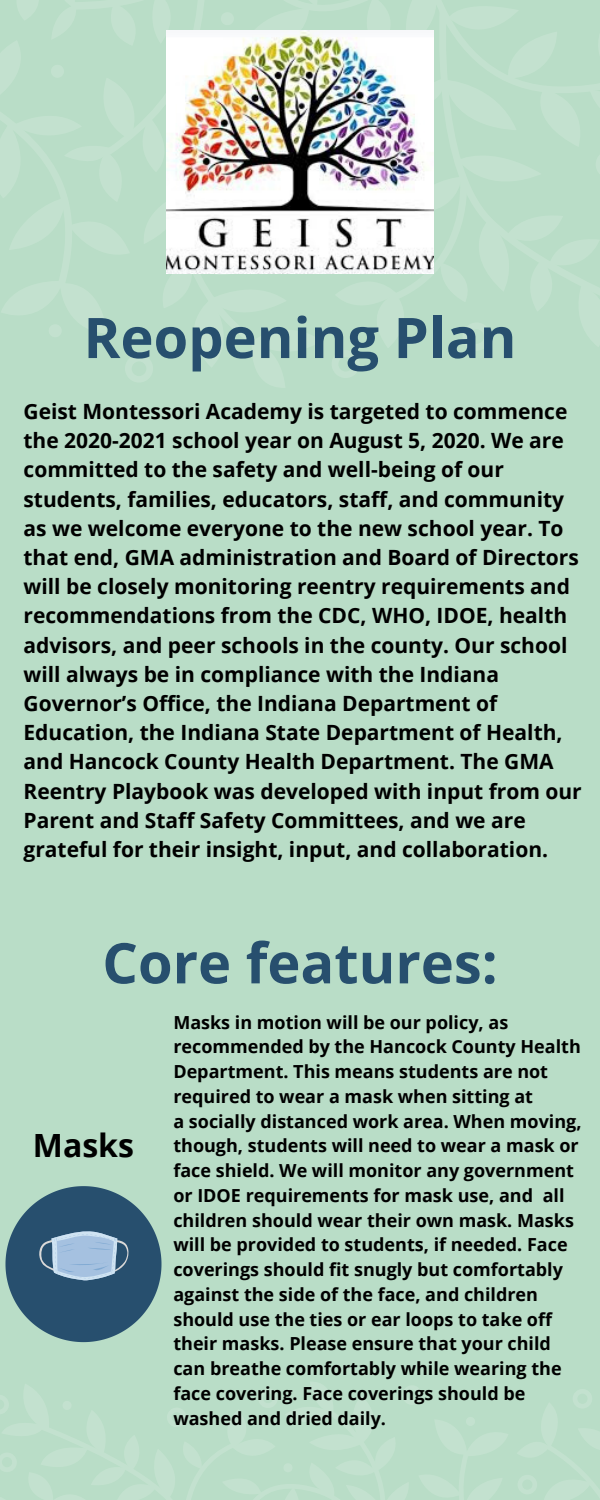
<style>
.page{position:relative;width:600px;height:1500px;background:#b9ddc7}
.page>*{position:absolute;margin:0;border:0;box-sizing:border-box;transform-origin:0 0}
.t1{font:700 56px "Open Sans";color:#274f6e}
.t2{font:700 32px "Open Sans";color:#000}
.t3{font:700 21px/29.2px "Open Sans";color:#000}
.t4{font:700 18px/24.8px "Open Sans";color:#000}
</style>
<div class="page">
<img style="left:167px;top:31px;width:267px;height:243px">
<svg style="left:5px;top:1186px;width:157px;height:156px"></svg>
<h1 class="t1" style="left:84px;top:298px;width:434px">Reopening Plan</h1>
<p class="t3" style="left:24px;top:396px;width:560px">Geist Montessori Academy is targeted to commence the 2020-2021 school year on August 5, 2020. We are committed to the safety and well-being of our students, families, educators, staff, and community as we welcome everyone to the new school year. To that end, GMA administration and Board of Directors will be closely monitoring reentry requirements and recommendations from the CDC, WHO, IDOE, health advisors, and peer schools in the county. Our school will always be in compliance with the Indiana Governor’s Office, the Indiana Department of Education, the Indiana State Department of Health, and Hancock County Health Department. The GMA Reentry Playbook was developed with input from our Parent and Staff Safety Committees, and we are grateful for their insight, input, and collaboration.</p>
<h1 class="t1" style="left:102px;top:924px;width:397px">Core features:</h1>
<h2 class="t2" style="left:33px;top:1123px;width:103px">Masks</h2>
<p class="t4" style="left:173px;top:1009px;width:410px">Masks in motion will be our policy, as recommended by the Hancock County Health Department. This means students are not required to wear a mask when sitting at<br>a socially distanced work area. When moving, though, students will need to wear a mask or face shield. We will monitor any government or IDOE requirements for mask use, and all children should wear their own mask. Masks will be provided to students, if needed. Face coverings should fit snugly but comfortably against the side of the face, and children should use the ties or ear loops to take off their masks. Please ensure that your child can breathe comfortably while wearing the face covering. Face coverings should be washed and dried daily.</p>
</div>
